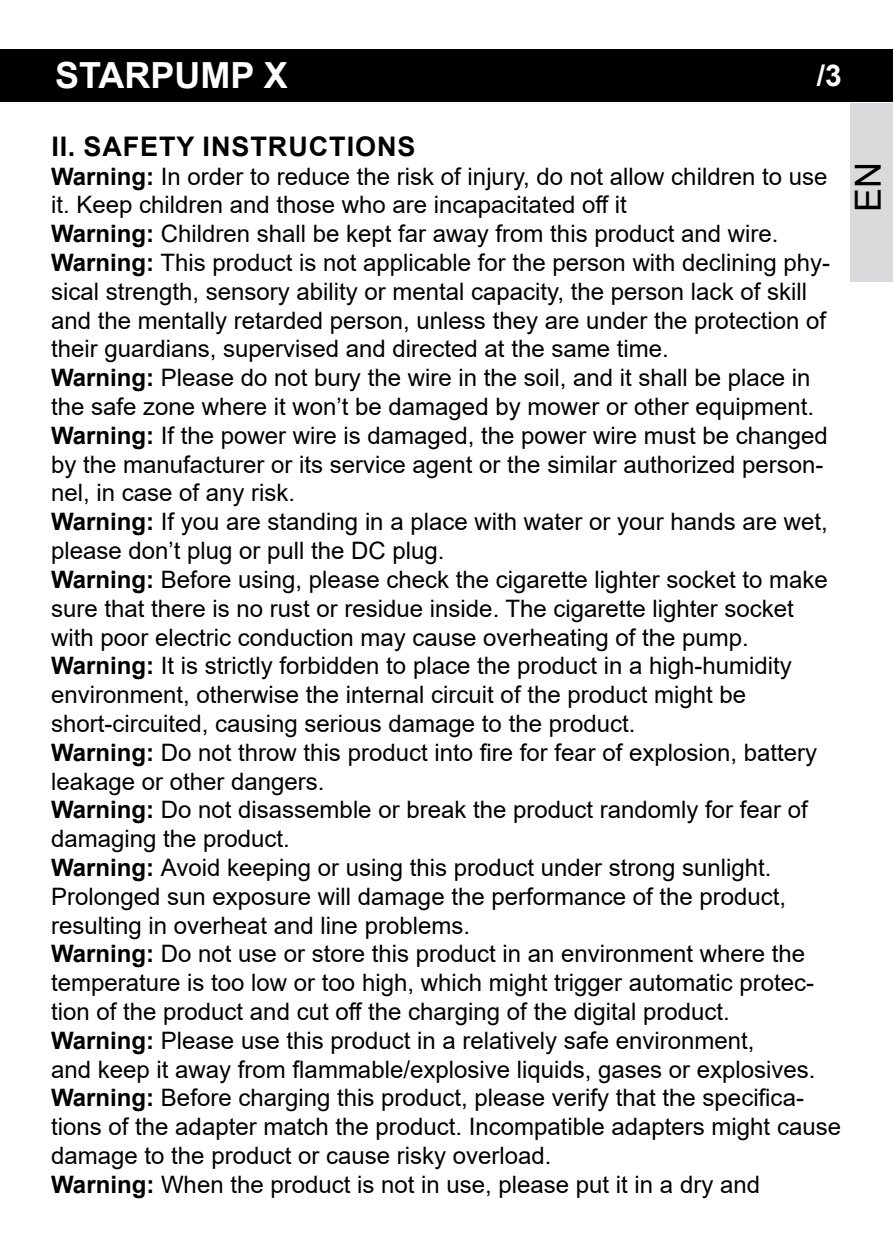
<style>
.page{position:relative;width:893px;height:1259px;background:#fff}
.page>*{position:absolute;margin:0;border:0;box-sizing:border-box;transform-origin:0 0}
.t1{font:700 36px "Arial";color:#fff}
.t2{font:36px "Arial";color:#000}
.t3{font:700 30px "Arial";color:#fff}
.t4{font:700 27px "Arial";letter-spacing:.035em;color:#000}
.t5{font:24px/28.8px "Arial";color:#000}
.s1{font-weight:700}
</style>
<div class="page">
<div style="left:0;top:49px;width:893px;height:53px;background:#000"></div>
<div style="left:850px;top:103px;width:43px;height:178px;background:#d9dadb"></div>
<h1 class="t1" style="left:55px;top:50px;width:234px">STARPUMP X</h1>
<p class="t3" style="left:817px;top:54px;width:27px">/3</p>
<p class="t4" style="left:51px;top:127px;width:366px">II. Safety Instructions</p>
<p class="t5" style="left:51px;top:162px;width:791px"><span class="s1">Warning:</span> In order to reduce the risk of injury, do not allow children to use it. Keep children and those who are incapacitated off it<br><span class="s1">Warning:</span> Children shall be kept far away from this product and wire.<br><span class="s1">Warning:</span> This product is not applicable for the person with declining phy&shy;sical strength, sensory ability or mental capacity, the person lack of skill and the mentally retarded person, unless they are under the protection of their guardians, supervised and directed at the same time.<br><span class="s1">Warning:</span> Please do not bury the wire in the soil, and it shall be place in the safe zone where it won’t be damaged by mower or other equipment.<br><span class="s1">Warning:</span> If the power wire is damaged, the power wire must be changed by the manufacturer or its service agent or the similar authorized person&shy;nel, in case of any risk.<br><span class="s1">Warning:</span> If you are standing in a place with water or your hands are wet, please don’t plug or pull the DC plug.<br><span class="s1">Warning:</span> Before using, please check the cigarette lighter socket to make sure that there is no rust or residue inside. The cigarette lighter socket with poor electric conduction may cause overheating of the pump.<br><span class="s1">Warning:</span> It is strictly forbidden to place the product in a high-humidity environment, otherwise the internal circuit of the product might be short-circuited, causing serious damage to the product.<br><span class="s1">Warning:</span> Do not throw this product into fire for fear of explosion, battery leakage or other dangers.<br><span class="s1">Warning:</span> Do not disassemble or break the product randomly for fear of damaging the product.<br><span class="s1">Warning:</span> Avoid keeping or using this product under strong sunlight.<br>Prolonged sun exposure will damage the performance of the product, resulting in overheat and line problems.<br><span class="s1">Warning:</span> Do not use or store this product in an environment where the temperature is too low or too high, which might trigger automatic protec&shy;tion of the product and cut off the charging of the digital product.<br><span class="s1">Warning:</span> Please use this product in a relatively safe environment,<br>and keep it away from flammable/explosive liquids, gases or explosives.<br><span class="s1">Warning:</span> Before charging this product, please verify that the specifica&shy;tions of the adapter match the product. Incompatible adapters might cause damage to the product or cause risky overload.<br><span class="s1">Warning:</span> When the product is not in use, please put it in a dry and</p>
<h1 class="t2" style="left:843px;top:212px;width:52px;rotate:-90deg">EN</h1>
</div>
